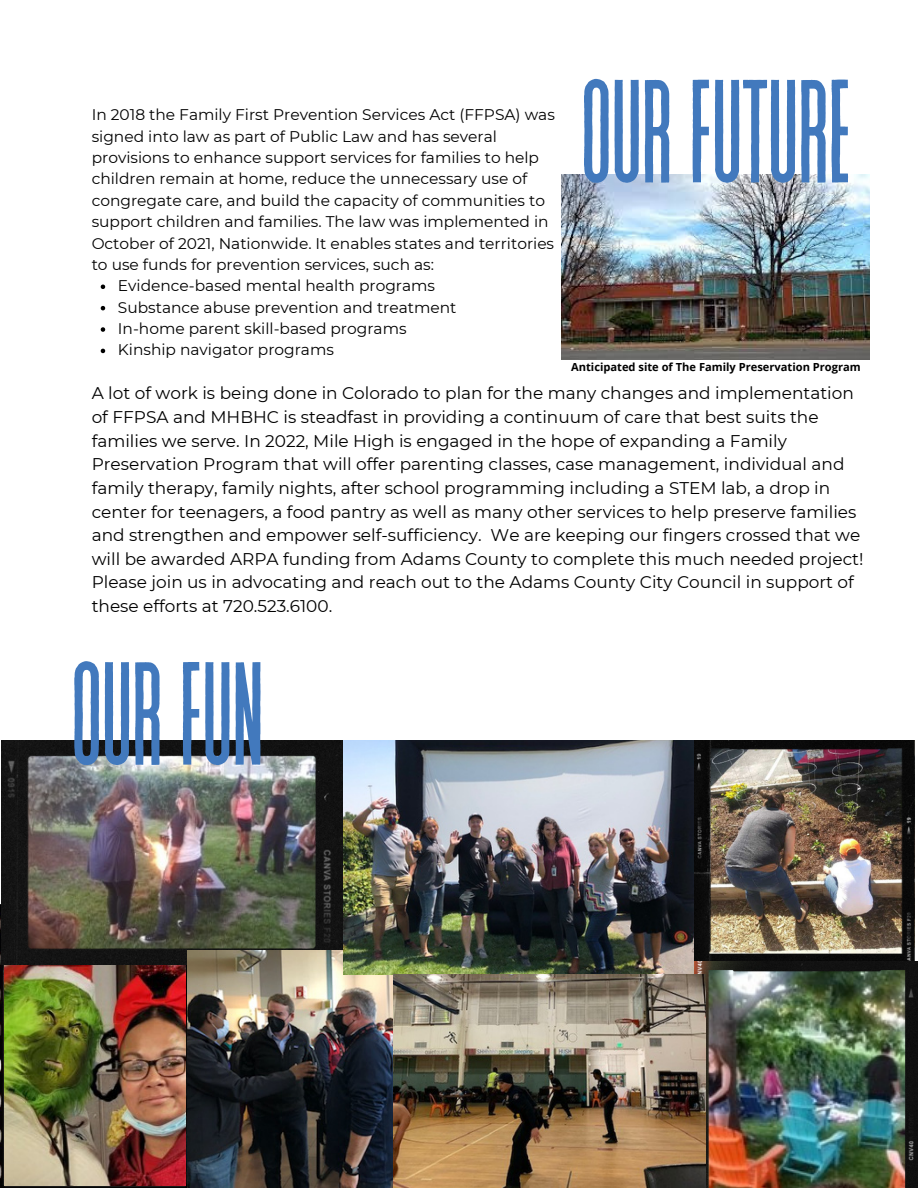
<style>
.page{position:relative;width:918px;height:1188px;background:#fff}
.page>*{position:absolute;margin:0;border:0;box-sizing:border-box;transform-origin:0 0}
.t1{font:146.4px "Revive 80 Tall";letter-spacing:-.03em;color:#4279bd}
.t2{font:16.95px/23.7px "Montserrat";color:#000}
.t3{font:15.45px/21.3px "Montserrat";color:#000}
.t4{font:700 11.1px "Open Sans";color:#000}
</style>
<div class="page">
<img style="left:562px;top:174px;width:308px;height:186px">
<img style="left:0;top:904px;width:187px;height:284px">
<img style="left:4px;top:965px;width:181px;height:221px">
<img style="left:693px;top:741px;width:221px;height:221px">
<img style="left:1px;top:741px;width:342px;height:224px">
<img style="left:693px;top:962px;width:225px;height:226px">
<img style="left:187px;top:950px;width:207px;height:238px">
<img style="left:343px;top:741px;width:350px;height:234px">
<img style="left:394px;top:975px;width:312px;height:213px">
<svg style="left:101px;top:285px;width:4px;height:4px"></svg>
<svg style="left:101px;top:306px;width:4px;height:4px"></svg>
<svg style="left:101px;top:327px;width:4px;height:5px"></svg>
<svg style="left:101px;top:349px;width:4px;height:4px"></svg>
<p class="t3" style="left:92px;top:104px;width:465px">In 2018 the Family First Prevention Services Act (FFPSA) was signed into law as part of Public Law and has several provisions to enhance support services for families to help children remain at home, reduce the unnecessary use of congregate care, and build the capacity of communities to support children and families. The law was implemented in October of 2021, Nationwide. It enables states and territories to use funds for prevention services, such as:</p>
<p class="t3" style="left:118px;top:275px;width:319px">Evidence-based mental health programs</p>
<p class="t3" style="left:118px;top:296px;width:340px">Substance abuse prevention and treatment</p>
<p class="t3" style="left:118px;top:318px;width:290px">In-home parent skill-based programs</p>
<p class="t3" style="left:118px;top:339px;width:218px">Kinship navigator programs</p>
<p class="t1" style="left:579px;top:57px;width:276px">OURFUTURE</p>
<p class="t4" style="left:571px;top:359px;width:291px">Anticipated site of The Family Preservation Program</p>
<p class="t2" style="left:92px;top:382px;width:773px">A lot of work is being done in Colorado to plan for the many changes and implementation of FFPSA and MHBHC is steadfast in providing a continuum of care that best suits the families we serve. In 2022, Mile High is engaged in the hope of expanding a Family Preservation Program that will offer parenting classes, case management, individual and family therapy, family nights, after school programming including a STEM lab, a drop in center for teenagers, a food pantry as well as many other services to help preserve families and strengthen and empower self-sufficiency. We are keeping our fingers crossed that we will be awarded ARPA funding from Adams County to complete this much needed project!<br>Please join us in advocating and reach out to the Adams County City Council in support of these efforts at 720.523.6100.</p>
<p class="t1" style="left:69px;top:639px;width:198px">OURFUN</p>
</div>
